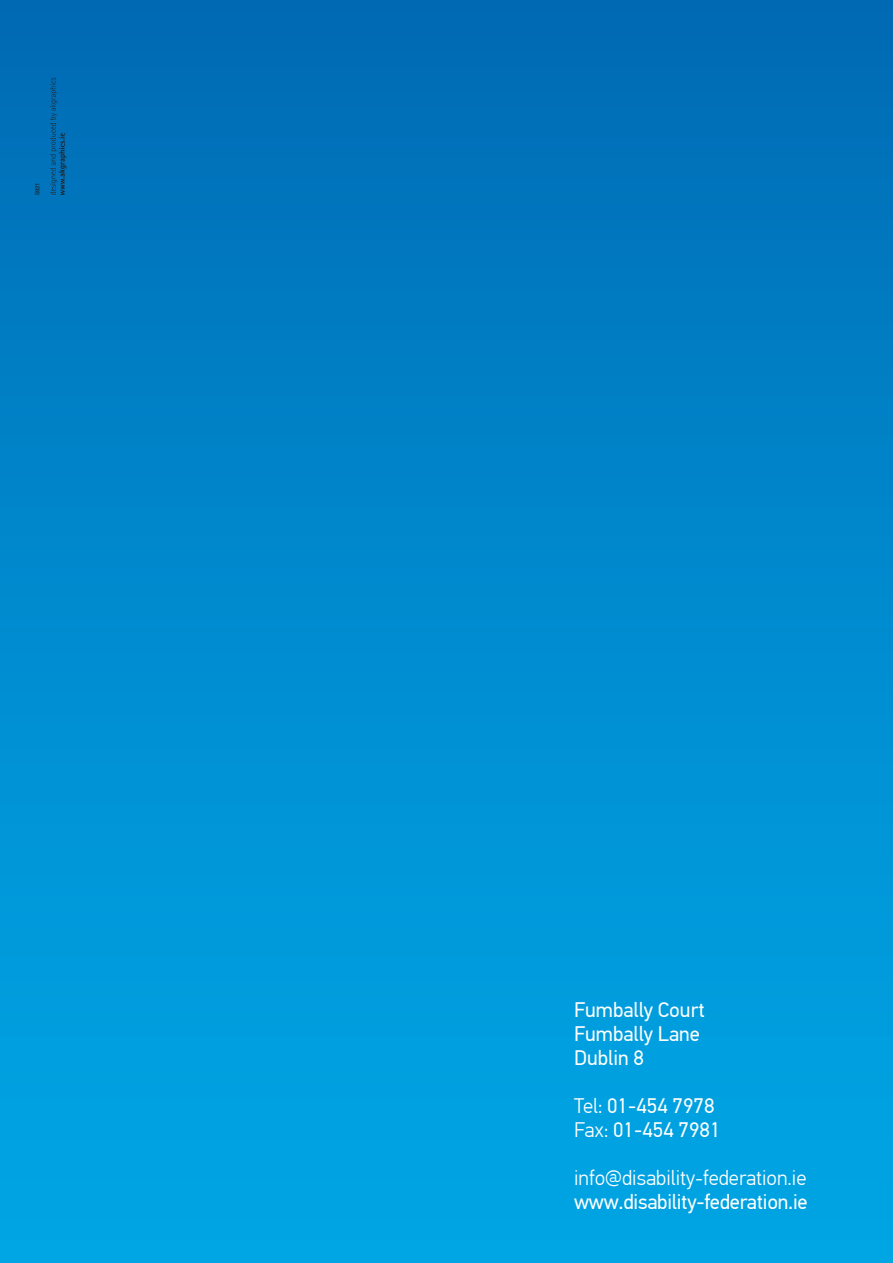
<style>
.page{position:relative;width:893px;height:1263px;background:#fff}
.page>*{position:absolute;margin:0;border:0;box-sizing:border-box;transform-origin:0 0}
.t1{font:21px/24px "PF Din Text Pro";color:#fff}
.t2{font:300 21px "PF Din Text Pro";color:#fff}
.t3{font:6px "Helvetica";color:#231f20}
.s1{font-weight:300}
</style>
<div class="page">
<div style="left:0;top:0;width:893px;height:1263px;background:linear-gradient(to bottom,#006cb5,#00a9e7)"></div>
<svg style="left:50px;top:78px;width:16px;height:117px;background:#0465a3"></svg>
<p class="t3" style="left:33px;top:195px;width:14px;rotate:-90deg">5821</p>
<p class="t1" style="left:574px;top:998px;width:132px">Fumbally Court<br>Fumbally Lane<br>Dublin 8</p>
<p class="t1" style="left:574px;top:1094px;width:148px"><span class="s1">Tel:</span> 01-454 7978<br><span class="s1">Fax:</span> 01-454 7981</p>
<p class="t2" style="left:574px;top:1166px;width:234px">info@disability-federation.ie</p>
<p class="t1" style="left:574px;top:1190px;width:235px">www.disability-federation.ie</p>
</div>
